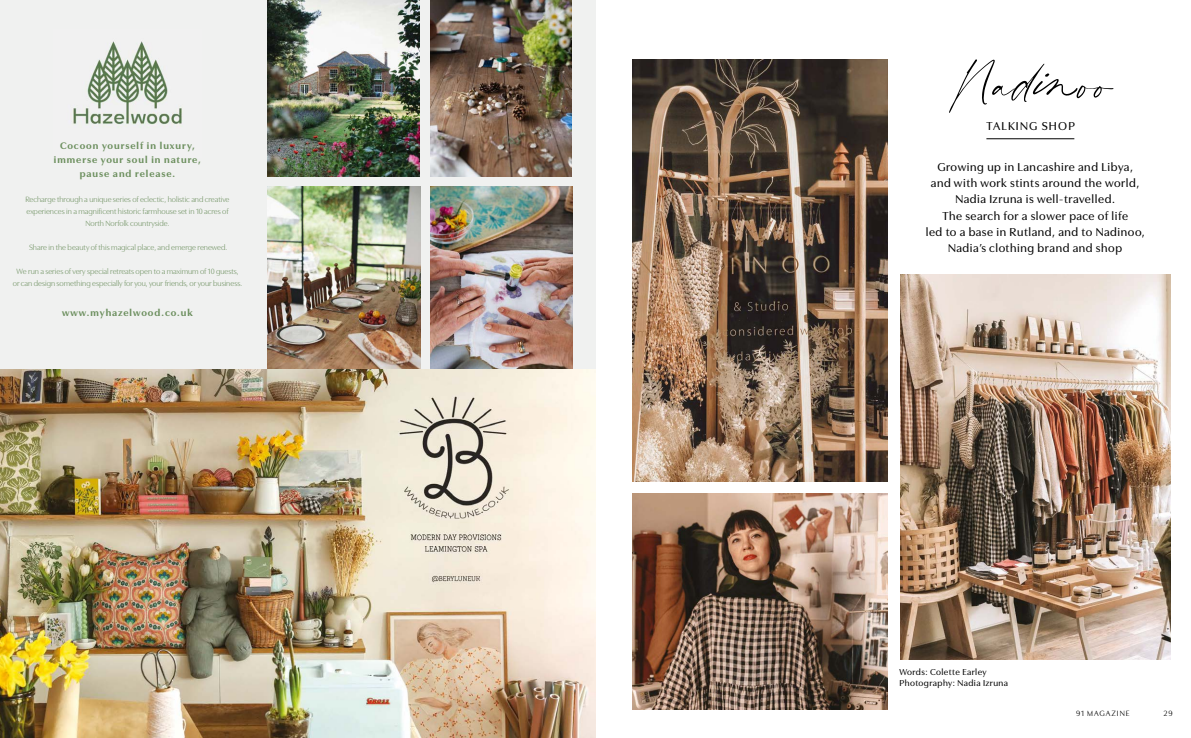
<style>
.page{position:relative;width:1191px;height:738px;background:#fff}
.page>*{position:absolute;margin:0;border:0;box-sizing:border-box;transform-origin:0 0}
.t1{font:59.6px "Blackstone";color:#000}
.t2{font:500 12px/16px "Utile Display";letter-spacing:.05em;color:#000;text-align:center}
.t3{font:500 12px "Utile Display";letter-spacing:.095em;color:#000}
.t4{font:700 9.9px/13.9px "Utile Display";letter-spacing:.1em;color:#6c8f5e;text-align:center}
.t5{font:500 9px/11px "Utile Display";letter-spacing:.05em;color:#000}
.t6{font:8px/11.9px "Utile Display";color:#6c8f5e;text-align:center}
.t7{font:8px "Utile Display";letter-spacing:.12em;color:#000}
</style>
<div class="page">
<img style="left:632px;top:60px;width:256px;height:420px">
<img style="left:900px;top:274px;width:270px;height:384px">
<hr style="left:986px;top:138px;width:88px;height:1px;background:#000">
<img style="left:632px;top:493px;width:256px;height:216px">
<img style="left:0;top:369px;width:595px;height:368px">
<div style="left:0;top:0;width:595px;height:368px;background:#f0f1f0"></div>
<img style="left:267px;top:0;width:153px;height:176px">
<img style="left:73px;top:41px;width:109px;height:84px">
<img style="left:430px;top:0;width:141px;height:176px">
<img style="left:267px;top:186px;width:153px;height:182px">
<img style="left:430px;top:186px;width:142px;height:182px">
<svg style="left:589px;top:366px;width:7px;height:7px"></svg>
<p class="t4" style="left:54px;top:138px;width:149px">Cocoon yourself in luxury, immerse your soul in nature, pause and release.</p>
<p class="t6" style="left:25px;top:192px;width:205px">Recharge through a unique series of eclectic, holistic and creative experiences in a magnificent historic farmhouse set in 10 acres of<br>North Norfolk countryside.</p>
<p class="t6" style="left:29px;top:240px;width:200px">Share in the beauty of this magical place, and emerge renewed.</p>
<p class="t6" style="left:13px;top:264px;width:231px">We run a series of very special retreats open to a maximum of 10 guests, or can design something especially for you, your friends, or your business.</p>
<p class="t4" style="left:62px;top:304px;width:132px">www.myhazelwood.co.uk</p>
<h1 class="t1" style="left:955px;top:51px;width:163px">Nadinoo</h1>
<h2 class="t3" style="left:986px;top:116px;width:90px">TALKING SHOP</h2>
<h2 class="t2" style="left:925px;top:158px;width:220px">Growing up in Lancashire and Libya,<br>and with work stints around the world, Nadia Izruna is well-travelled.<br>The search for a slower pace of life<br>led to a base in Rutland, and to Nadinoo, Nadia’s clothing brand and shop</h2>
<p class="t5" style="left:899px;top:665px;width:110px">Words: Colette Earley<br>Photography: Nadia Izruna</p>
<p class="t7" style="left:1076px;top:706px;width:55px">91 MAGAZINE</p>
<p class="t7" style="left:1163px;top:706px;width:11px">29</p>
</div>
